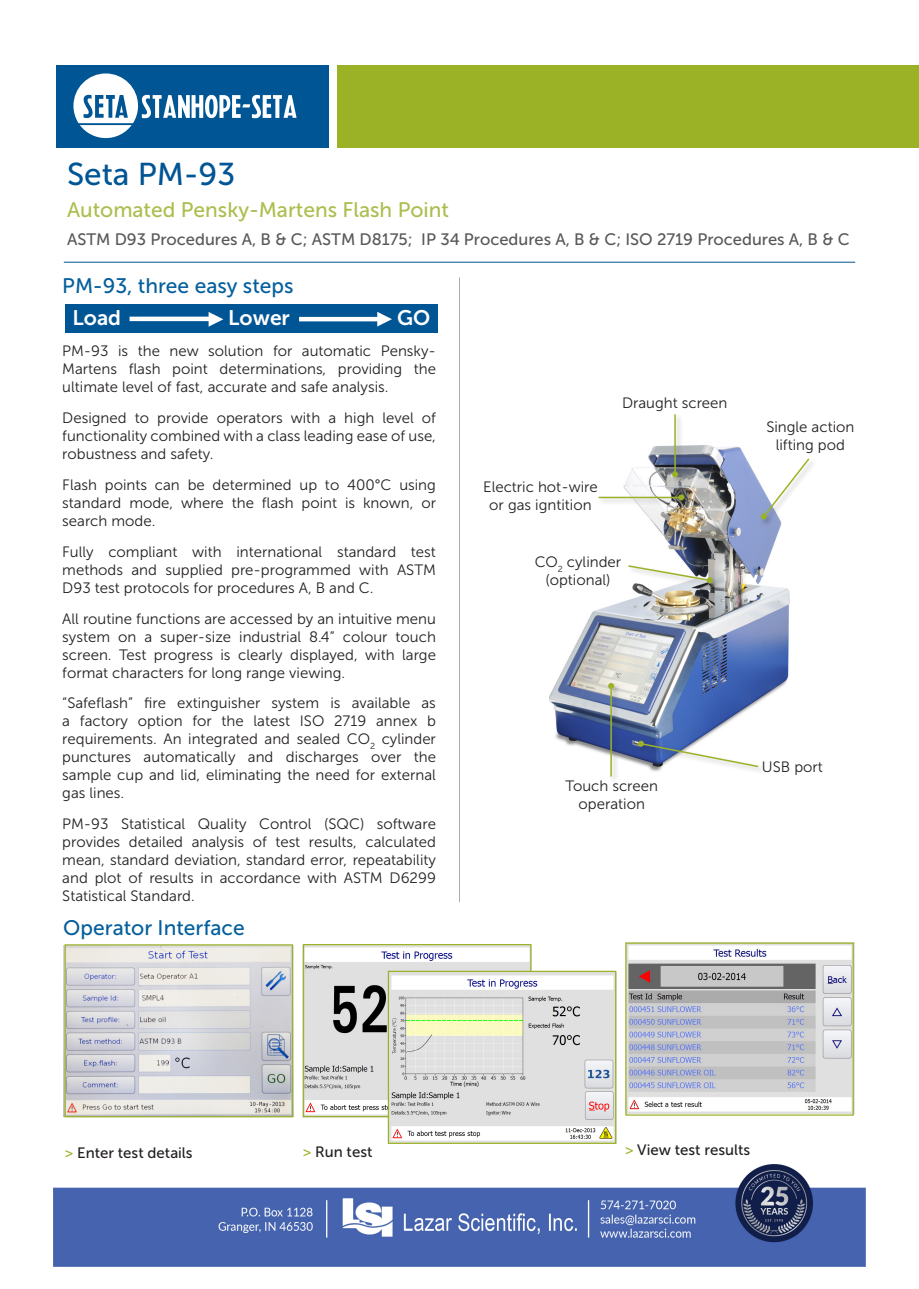
<style>
.page{position:relative;width:919px;height:1289px;background:#fff}
.page>*{position:absolute;margin:0;border:0;box-sizing:border-box;transform-origin:0 0}
.t1{font:31.5px "Museo Sans 500";color:#005595}
.t2{font:21px "Museo Sans 500";color:#055f9d}
.t3{font:21px "Museo Sans 500";color:#adbe4f}
.t4{font:21px "Museo Sans 700";color:#fff}
.t5{font:16.5px "Museo Sans 500";color:#57585a}
.t6{font:15px/18px "Museo Sans 300";color:#231f20;text-align:justify}
.t7{font:15px "Museo Sans 500";color:#231f20}
.s1{color:#9cb226}
</style>
<div class="page">
<img style="left:63px;top:945px;width:228px;height:171px">
<img style="left:549px;top:445px;width:241px;height:319px">
<div style="left:337px;top:65px;width:581px;height:82px;background:#9cb226"></div>
<div style="left:64px;top:944px;width:229px;height:173px;border:1px solid #9cb226"></div>
<hr style="left:459px;top:277px;width:1px;height:625px;background:#a8a9ad">
<hr style="left:64px;top:262px;width:791px;height:1px;background:#005595">
<div style="left:606px;top:681px;width:15px;height:103px;background:#231f20;opacity:.29"></div>
<hr style="left:610px;top:686px;width:1px;height:90px;background:#9cb226">
<svg style="left:608px;top:683px;width:6px;height:6px"></svg>
<div style="left:597px;top:493px;width:94px;height:15px;background:#231f20;opacity:.29"></div>
<hr style="left:598px;top:496px;width:83px;height:2px;background:#9cb226">
<svg style="left:678px;top:494px;width:6px;height:6px"></svg>
<div style="left:670px;top:413px;width:15px;height:72px;background:#231f20;opacity:.29"></div>
<hr style="left:674px;top:414px;width:1px;height:60px;background:#9cb226">
<svg style="left:672px;top:471px;width:6px;height:6px"></svg>
<div style="left:636px;top:739px;width:129px;height:35px;background:#231f20;opacity:.29"></div>
<svg style="left:639px;top:742px;width:120px;height:26px"></svg>
<svg style="left:637px;top:740px;width:7px;height:7px"></svg>
<div style="left:759px;top:457px;width:57px;height:70px;background:#231f20;opacity:.29"></div>
<svg style="left:760px;top:457px;width:50px;height:63px"></svg>
<img style="left:627px;top:942px;width:227px;height:171px">
<div style="left:65px;top:304px;width:372px;height:28px;background:#005595"></div>
<div style="left:129px;top:316px;width:88px;height:5px;background:#fff"></div>
<hr style="left:299px;top:317px;width:88px;height:4px;background:#fff">
<svg style="left:208px;top:312px;width:15px;height:15px"></svg>
<svg style="left:377px;top:312px;width:15px;height:14px"></svg>
<div style="left:627px;top:564px;width:93px;height:27px;background:#231f20;opacity:.29"></div>
<svg style="left:626px;top:564px;width:85px;height:18px"></svg>
<div style="left:706px;top:577px;width:7px;height:6px;background:#9cb226;border-radius:50%"></div>
<img style="left:305px;top:946px;width:224px;height:169px">
<div style="left:303px;top:944px;width:228px;height:173px;border:1px solid #9cb226"></div>
<img style="left:390px;top:972px;width:224px;height:169px">
<div style="left:388px;top:970px;width:228px;height:173px;border:1px solid #9cb226"></div>
<div style="left:625px;top:942px;width:228px;height:173px;border:1px solid #9cb226"></div>
<div style="left:56px;top:65px;width:273px;height:82px;background:#005595"></div>
<svg style="left:74px;top:73px;width:222px;height:65px"></svg>
<img style="left:53px;top:1164px;width:812px;height:102px">
<h1 class="t1" style="left:67px;top:157px;width:170px">Seta PM-93</h1>
<h2 class="t3" style="left:67px;top:198px;width:383px">Automated Pensky-Martens Flash Point</h2>
<p class="t5" style="left:67px;top:230px;width:784px">ASTM D93 Procedures A, B &amp; C; ASTM D8175; IP 34 Procedures A, B &amp; C; ISO 2719 Procedures A, B &amp; C</p>
<h2 class="t2" style="left:62px;top:274px;width:233px">PM-93, three easy steps</h2>
<h2 class="t4" style="left:73px;top:306px;width:50px">Load</h2>
<h2 class="t4" style="left:228px;top:306px;width:63px">Lower</h2>
<h2 class="t4" style="left:397px;top:306px;width:35px">GO</h2>
<p class="t6" style="left:62px;top:342px;width:375px">PM-93 is the new solution for automatic Pensky-Martens flash point determinations, providing the ultimate level of fast, accurate and safe analysis.</p>
<p class="t6" style="left:62px;top:409px;width:375px">Designed to provide operators with a high level of functionality combined with a class leading ease of use, robustness and safety.</p>
<p class="t6" style="left:62px;top:476px;width:375px">Flash points can be determined up to 400°C using standard mode, where the flash point is known, or search mode.</p>
<p class="t6" style="left:62px;top:542px;width:375px">Fully compliant with international standard test methods and supplied pre-programmed with ASTM D93 test protocols for procedures A, B and C.</p>
<p class="t6" style="left:62px;top:609px;width:375px">All routine functions are accessed by an intuitive menu system on a super-size industrial 8.4” colour touch screen. Test progress is clearly displayed, with large format characters for long range viewing.</p>
<p class="t6" style="left:62px;top:694px;width:375px">“Safeflash” fire extinguisher system is available as a factory option for the latest ISO 2719 annex b requirements. An integrated and sealed CO<sub>2</sub> cylinder punctures automatically and discharges over the sample cup and lid, eliminating the need for external gas lines.</p>
<p class="t6" style="left:62px;top:815px;width:375px">PM-93 Statistical Quality Control (SQC) software provides detailed analysis of test results, calculated mean, standard deviation, standard error, repeatability and plot of results in accordance with ASTM D6299<br>Statistical Standard.</p>
<h2 class="t2" style="left:63px;top:916px;width:183px">Operator Interface</h2>
<p class="t6" style="left:622px;top:394px;width:107px">Draught screen</p>
<p class="t6" style="left:483px;top:478px;width:116px;text-align:center">Electric hot-wire or gas igntition</p>
<p class="t6" style="left:534px;top:552px;width:88px;text-align:center">CO<sub>2</sub> cylinder (optional)</p>
<p class="t6" style="left:766px;top:418px;width:89px;text-align:center">Single action lifting pod</p>
<p class="t6" style="left:565px;top:777px;width:94px;text-align:center">Touch screen operation</p>
<p class="t6" style="left:761px;top:758px;width:62px">USB port</p>
<p class="t7" style="left:65px;top:1144px;width:129px"><span class="s1">&gt;</span> Enter test details</p>
<p class="t7" style="left:303px;top:1143px;width:71px"><span class="s1">&gt;</span> Run test</p>
<p class="t7" style="left:625px;top:1141px;width:127px"><span class="s1">&gt;</span> View test results</p>
</div>
